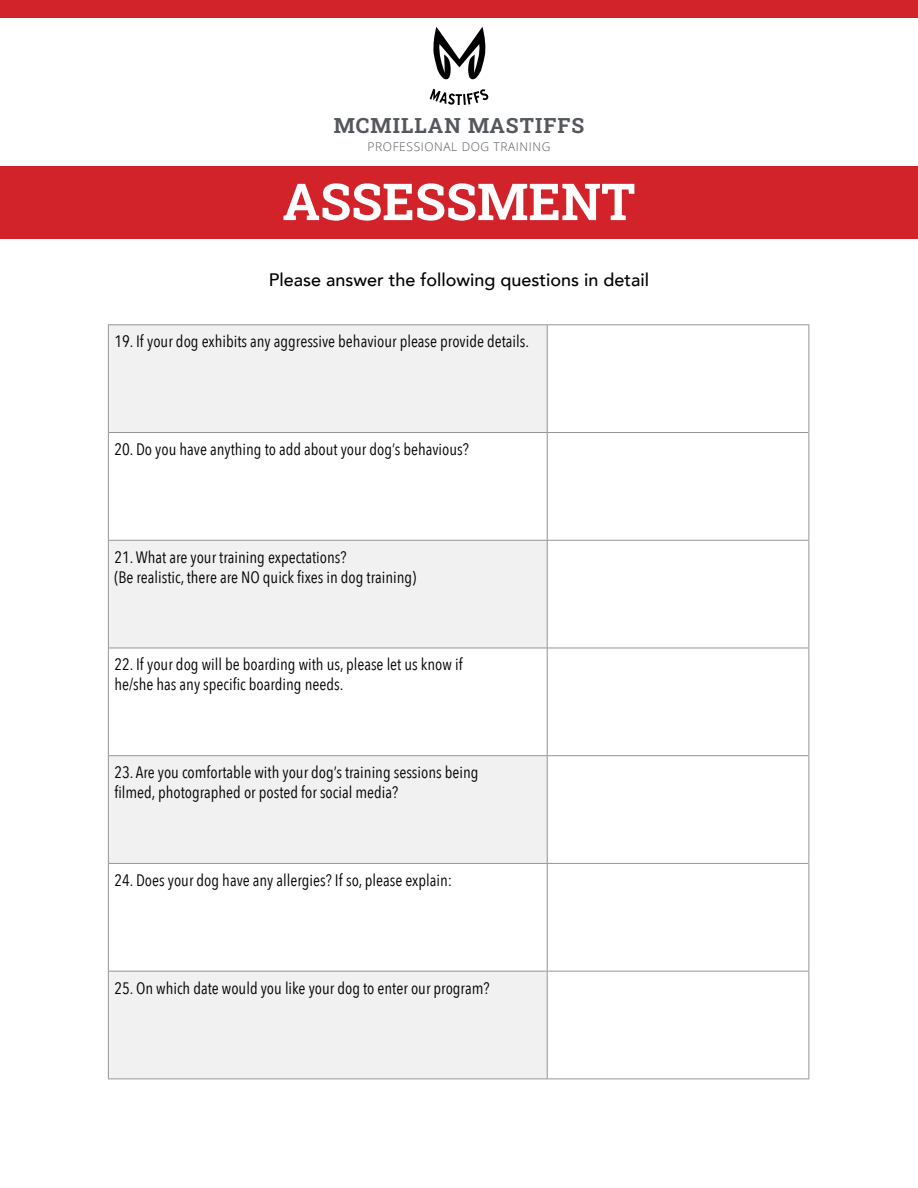
<style>
.page{position:relative;width:918px;height:1188px;background:#fff}
.page>*{position:absolute;margin:0;border:0;box-sizing:border-box;transform-origin:0 0}
.t1{font:51px "Roboto Slab";color:#fff}
.t2{font:21px "Roboto Slab";letter-spacing:.05em;color:#54575c}
.t3{font:500 18px "Avenir";color:#000}
.t4{font:16.5px/19.8px "Avenir Next Condensed";color:#000}
.t5{font:300 12px "Open Sans";letter-spacing:.05em;color:#54575c}
</style>
<div class="page">
<div style="left:0;top:167px;width:918px;height:72px;background:#d2232a"></div>
<div style="left:0;top:0;width:918px;height:17px;background:#d2232a"></div>
<svg style="left:433px;top:27px;width:53px;height:53px"></svg>
<svg style="left:430px;top:89px;width:58px;height:16px"></svg>
<svg style="left:109px;top:325px;width:438px;height:753px;fill:#f1f1f2"></svg>
<hr style="left:108px;top:324px;width:439px;height:1px;background:#939598">
<hr style="left:108px;top:325px;width:1px;height:108px;background:#939598">
<hr style="left:547px;top:324px;width:262px;height:1px;background:#939598">
<hr style="left:808px;top:325px;width:1px;height:108px;background:#939598">
<hr style="left:108px;top:433px;width:1px;height:107px;background:#939598">
<hr style="left:808px;top:433px;width:1px;height:107px;background:#939598">
<hr style="left:108px;top:540px;width:1px;height:108px;background:#939598">
<hr style="left:808px;top:540px;width:1px;height:108px;background:#939598">
<hr style="left:108px;top:648px;width:1px;height:108px;background:#939598">
<hr style="left:808px;top:648px;width:1px;height:108px;background:#939598">
<hr style="left:108px;top:756px;width:1px;height:107px;background:#939598">
<hr style="left:808px;top:756px;width:1px;height:107px;background:#939598">
<hr style="left:108px;top:863px;width:1px;height:108px;background:#939598">
<hr style="left:808px;top:863px;width:1px;height:108px;background:#939598">
<hr style="left:108px;top:971px;width:1px;height:107px;background:#939598">
<hr style="left:808px;top:971px;width:1px;height:107px;background:#939598">
<hr style="left:108px;top:1078px;width:439px;height:1px;background:#939598">
<hr style="left:547px;top:1078px;width:262px;height:1px;background:#939598">
<hr style="left:547px;top:325px;width:1px;height:107px;background:#939598">
<hr style="left:547px;top:433px;width:1px;height:107px;background:#939598">
<hr style="left:547px;top:540px;width:1px;height:108px;background:#939598">
<hr style="left:547px;top:648px;width:1px;height:108px;background:#939598">
<hr style="left:547px;top:756px;width:1px;height:107px;background:#939598">
<hr style="left:547px;top:864px;width:1px;height:107px;background:#939598">
<hr style="left:547px;top:971px;width:1px;height:107px;background:#939598">
<hr style="left:109px;top:432px;width:438px;height:1px;background:#939598">
<hr style="left:547px;top:432px;width:261px;height:1px;background:#939598">
<hr style="left:109px;top:540px;width:438px;height:1px;background:#939598">
<hr style="left:547px;top:540px;width:261px;height:1px;background:#939598">
<hr style="left:109px;top:648px;width:438px;height:1px;background:#939598">
<hr style="left:547px;top:648px;width:261px;height:1px;background:#939598">
<hr style="left:109px;top:755px;width:438px;height:1px;background:#939598">
<hr style="left:547px;top:755px;width:261px;height:1px;background:#939598">
<hr style="left:109px;top:863px;width:438px;height:1px;background:#939598">
<hr style="left:547px;top:863px;width:261px;height:1px;background:#939598">
<hr style="left:109px;top:971px;width:438px;height:1px;background:#939598">
<hr style="left:547px;top:971px;width:261px;height:1px;background:#939598">
<p class="t2" style="left:334px;top:111px;width:252px">MCMILLAN MASTIFFS</p>
<p class="t5" style="left:368px;top:138px;width:184px">PROFESSIONAL DOG TRAINING</p>
<h1 class="t1" style="left:283px;top:167px;width:355px">ASSESSMENT</h1>
<p class="t3" style="left:269px;top:264px;width:382px">Please answer the following questions in detail</p>
<p class="t4" style="left:114px;top:331px;width:416px">19. If your dog exhibits any aggressive behaviour please provide details.</p>
<p class="t4" style="left:114px;top:439px;width:356px">20. Do you have anything to add about your dog’s behavious?</p>
<p class="t4" style="left:114px;top:546px;width:304px">21. What are your training expectations?<br>(Be realistic, there are NO quick fixes in dog training)</p>
<p class="t4" style="left:114px;top:654px;width:350px">22. If your dog will be boarding with us, please let us know if he/she has any specific boarding needs.</p>
<p class="t4" style="left:114px;top:762px;width:366px">23. Are you comfortable with your dog’s training sessions being filmed, photographed or posted for social media?</p>
<p class="t4" style="left:114px;top:869px;width:339px">24. Does your dog have any allergies? If so, please explain:</p>
<p class="t4" style="left:114px;top:977px;width:377px">25. On which date would you like your dog to enter our program?</p>
</div>
